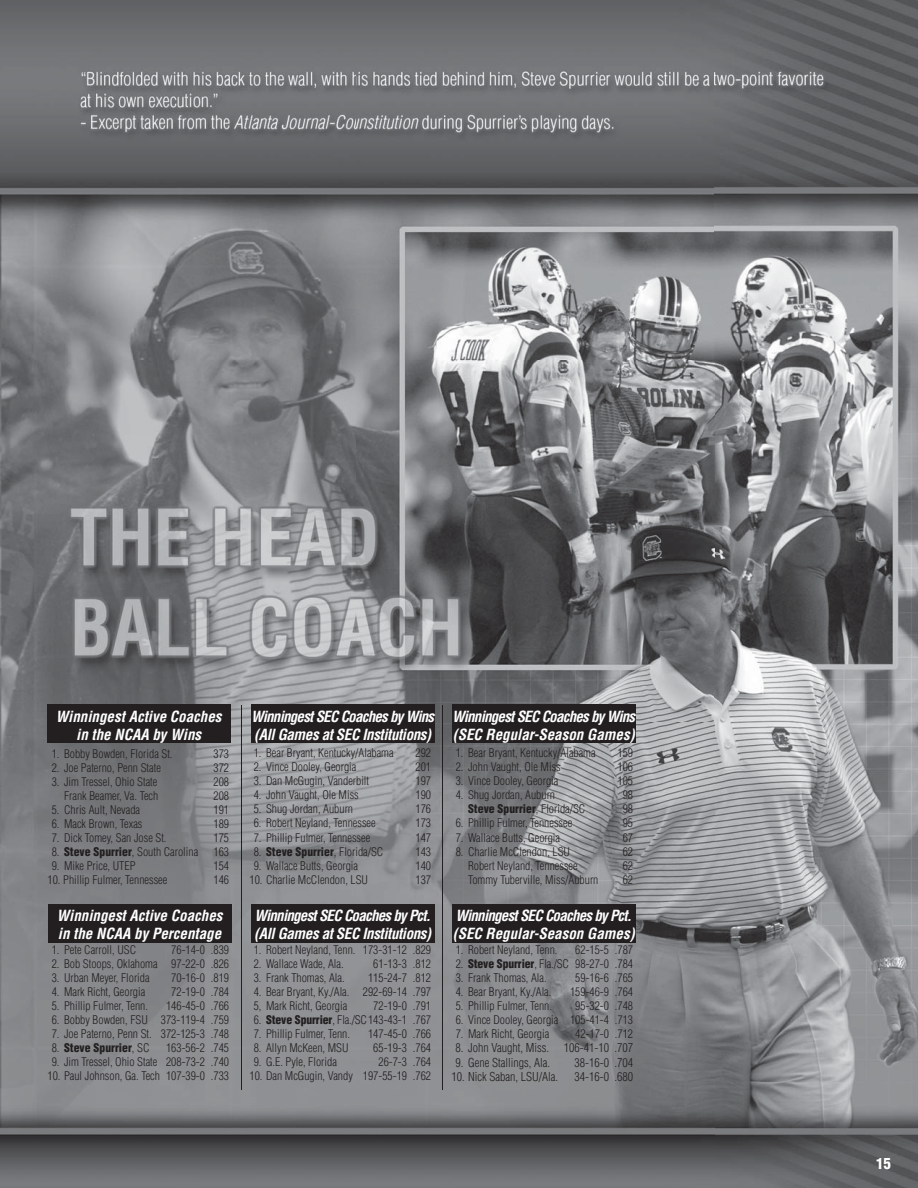
<style>
.page{position:relative;width:918px;height:1188px;background:#fff}
.page>*{position:absolute;margin:0;border:0;box-sizing:border-box;transform-origin:0 0}
.t1{font:italic 700 condensed 15px/18px "Helvetica";letter-spacing:-.05em;color:#fff}
.t2{font:italic 700 condensed 15px/18px "Helvetica";color:#fff}
.t3{font:italic 700 condensed 15px/18px "Helvetica";letter-spacing:-.025em;color:#fff}
.t4{font:900 condensed 15px "Helvetica";color:#fff}
.t5{font:300 condensed 12px "Helvetica";color:#231f20}
.t6{font:300 condensed 11.7px/14.1px "Helvetica";color:#231f20}
.t7{font:900 condensed 11.7px "Helvetica";color:#231f20}
.s1{font-weight:900}
.s2{font-weight:300}
</style>
<div class="page">
<img style="left:0;top:0;width:918px;height:1188px">
<div style="left:48px;top:904px;width:183px;height:38px;background:#231f20"></div>
<div style="left:251px;top:904px;width:184px;height:38px;background:#231f20"></div>
<div style="left:452px;top:904px;width:184px;height:38px;background:#231f20"></div>
<div style="left:47px;top:705px;width:184px;height:38px;background:#231f20"></div>
<div style="left:251px;top:705px;width:184px;height:38px;background:#231f20"></div>
<div style="left:452px;top:705px;width:184px;height:38px;background:#231f20"></div>
<hr style="left:241px;top:705px;width:1px;height:385px;background:#231f20">
<hr style="left:442px;top:705px;width:1px;height:385px;background:#231f20">
<p class="t2" style="left:56px;top:708px;width:167px;text-align:center">Winningest Active Coaches in the NCAA by Wins</p>
<p class="t1" style="left:251px;top:708px;width:185px">Winningest SEC Coaches by Wins (All Games at SEC Institutions)</p>
<p class="t1" style="left:452px;top:708px;width:185px">Winningest SEC Coaches by Wins (SEC Regular-Season Games)</p>
<p class="t6" style="left:52px;top:747px;width:122px">1. Bobby Bowden, Florida St.</p>
<p class="t6" style="left:213px;top:747px;width:17px">373</p>
<p class="t6" style="left:52px;top:761px;width:111px">2. Joe Paterno, Penn State</p>
<p class="t6" style="left:213px;top:761px;width:17px">372</p>
<p class="t6" style="left:52px;top:775px;width:107px">3. Jim Tressel, Ohio State</p>
<p class="t6" style="left:213px;top:775px;width:17px">208</p>
<p class="t6" style="left:64px;top:789px;width:96px">Frank Beamer, Va. Tech</p>
<p class="t6" style="left:213px;top:789px;width:17px">208</p>
<p class="t6" style="left:52px;top:803px;width:90px">5. Chris Ault, Nevada</p>
<p class="t6" style="left:213px;top:803px;width:17px">191</p>
<p class="t6" style="left:52px;top:817px;width:92px">6. Mack Brown, Texas</p>
<p class="t6" style="left:213px;top:817px;width:17px">189</p>
<p class="t6" style="left:52px;top:831px;width:116px">7. Dick Tomey, San Jose St.</p>
<p class="t6" style="left:213px;top:831px;width:17px">175</p>
<p class="t6" style="left:52px;top:845px;width:148px">8. <span class="s1">Steve Spurrier</span>, South Carolina</p>
<p class="t6" style="left:213px;top:845px;width:17px">163</p>
<p class="t6" style="left:52px;top:860px;width:85px">9. Mike Price, UTEP</p>
<p class="t6" style="left:213px;top:860px;width:17px">154</p>
<p class="t6" style="left:48px;top:874px;width:121px">10. Phillip Fulmer, Tennessee</p>
<p class="t6" style="left:213px;top:874px;width:17px">146</p>
<p class="t6" style="left:254px;top:747px;width:141px">1. Bear Bryant, Kentucky/Alabama</p>
<p class="t6" style="left:415px;top:747px;width:17px">292</p>
<p class="t6" style="left:254px;top:761px;width:104px">2. Vince Dooley, Georgia</p>
<p class="t6" style="left:415px;top:761px;width:17px">201</p>
<p class="t6" style="left:254px;top:775px;width:117px">3. Dan McGugin, Vanderbilt</p>
<p class="t6" style="left:415px;top:775px;width:17px">197</p>
<p class="t6" style="left:254px;top:789px;width:106px">4. John Vaught, Ole Miss</p>
<p class="t6" style="left:415px;top:789px;width:17px">190</p>
<p class="t6" style="left:254px;top:803px;width:101px">5. Shug Jordan, Auburn</p>
<p class="t6" style="left:415px;top:803px;width:17px">176</p>
<p class="t6" style="left:254px;top:817px;width:123px">6. Robert Neyland, Tennessee</p>
<p class="t6" style="left:415px;top:817px;width:17px">173</p>
<p class="t6" style="left:254px;top:831px;width:118px">7. Phillip Fulmer, Tennessee</p>
<p class="t6" style="left:415px;top:831px;width:17px">147</p>
<p class="t6" style="left:254px;top:845px;width:131px">8. <span class="s1">Steve Spurrier</span>, Florida/SC</p>
<p class="t6" style="left:415px;top:845px;width:17px">143</p>
<p class="t6" style="left:254px;top:859px;width:106px">9. Wallace Butts, Georgia</p>
<p class="t6" style="left:415px;top:859px;width:17px">140</p>
<p class="t6" style="left:250px;top:873px;width:120px">10. Charlie McClendon, LSU</p>
<p class="t6" style="left:415px;top:873px;width:17px">137</p>
<p class="t6" style="left:456px;top:747px;width:141px">1. Bear Bryant, Kentucky/Alabama</p>
<p class="t6" style="left:617px;top:747px;width:17px">159</p>
<p class="t6" style="left:456px;top:761px;width:106px">2. John Vaught, Ole Miss</p>
<p class="t6" style="left:617px;top:761px;width:17px">106</p>
<p class="t6" style="left:456px;top:775px;width:104px">3. Vince Dooley, Georgia</p>
<p class="t6" style="left:617px;top:775px;width:17px">105</p>
<p class="t6" style="left:456px;top:789px;width:101px">4. Shug Jordan, Auburn</p>
<p class="t6" style="left:623px;top:789px;width:12px">98</p>
<p class="t7" style="left:468px;top:805px;width:119px">Steve Spurrier<span class="s2">, Florida/SC</span></p>
<p class="t6" style="left:623px;top:803px;width:12px">98</p>
<p class="t6" style="left:456px;top:817px;width:118px">6. Phillip Fulmer, Tennessee</p>
<p class="t6" style="left:623px;top:817px;width:12px">95</p>
<p class="t6" style="left:456px;top:831px;width:106px">7. Wallace Butts, Georgia</p>
<p class="t6" style="left:623px;top:831px;width:12px">67</p>
<p class="t6" style="left:456px;top:845px;width:116px">8. Charlie McClendon, LSU</p>
<p class="t6" style="left:623px;top:845px;width:12px">62</p>
<p class="t6" style="left:468px;top:859px;width:111px">Robert Neyland, Tennessee</p>
<p class="t6" style="left:623px;top:859px;width:12px">62</p>
<p class="t6" style="left:468px;top:873px;width:132px">Tommy Tuberville, Miss/Auburn</p>
<p class="t6" style="left:623px;top:873px;width:12px">62</p>
<p class="t2" style="left:57px;top:908px;width:167px">Winningest Active Coaches in the NCAA by Percentage</p>
<p class="t3" style="left:254px;top:908px;width:179px">Winningest SEC Coaches by Pct. (All Games at SEC Institutions)</p>
<p class="t1" style="left:453px;top:908px;width:183px">Winningest SEC Coaches by Pct. (SEC Regular-Season Games)</p>
<p class="t6" style="left:52px;top:944px;width:86px">1. Pete Carroll, USC</p>
<p class="t6" style="left:171px;top:944px;width:59px">76-14-0 .839</p>
<p class="t6" style="left:52px;top:958px;width:179px">2. Bob Stoops, Oklahoma 97-22-0 .826</p>
<p class="t6" style="left:52px;top:972px;width:99px">3. Urban Meyer, Florida</p>
<p class="t6" style="left:171px;top:972px;width:59px">70-16-0 .819</p>
<p class="t6" style="left:52px;top:986px;width:95px">4. Mark Richt, Georgia</p>
<p class="t6" style="left:171px;top:986px;width:59px">72-19-0 .784</p>
<p class="t6" style="left:52px;top:1000px;width:98px">5. Phillip Fulmer, Tenn.</p>
<p class="t6" style="left:166px;top:1000px;width:64px">146-45-0 .766</p>
<p class="t6" style="left:52px;top:1014px;width:179px">6. Bobby Bowden, FSU 373-119-4 .759</p>
<p class="t6" style="left:52px;top:1028px;width:179px">7. Joe Paterno, Penn St. 372-125-3 .748</p>
<p class="t7" style="left:52px;top:1044px;width:99px"><span class="s2">8.</span> Steve Spurrier<span class="s2">, SC</span></p>
<p class="t6" style="left:166px;top:1042px;width:64px">163-56-2 .745</p>
<p class="t6" style="left:52px;top:1056px;width:179px">9. Jim Tressel, Ohio State 208-73-2 .740</p>
<p class="t6" style="left:48px;top:1070px;width:183px">10. Paul Johnson, Ga. Tech 107-39-0 .733</p>
<p class="t6" style="left:254px;top:944px;width:179px">1. Robert Neyland, Tenn. 173-31-12 .829</p>
<p class="t6" style="left:254px;top:958px;width:91px">2. Wallace Wade, Ala.</p>
<p class="t6" style="left:373px;top:958px;width:59px">61-13-3 .812</p>
<p class="t6" style="left:254px;top:972px;width:92px">3. Frank Thomas, Ala.</p>
<p class="t6" style="left:368px;top:972px;width:64px">115-24-7 .812</p>
<p class="t6" style="left:254px;top:986px;width:179px">4. Bear Bryant, Ky./Ala. 292-69-14 .797<br>5, Mark Richt, Georgia</p>
<p class="t6" style="left:373px;top:1000px;width:59px">72-19-0 .791</p>
<p class="t6" style="left:254px;top:1014px;width:179px">6. <span class="s1">Steve Spurrier</span>, Fla./SC 143-43-1 .767</p>
<p class="t6" style="left:254px;top:1028px;width:98px">7. Phillip Fulmer, Tenn.</p>
<p class="t6" style="left:368px;top:1028px;width:64px">147-45-0 .766</p>
<p class="t6" style="left:254px;top:1042px;width:96px">8. Allyn McKeen, MSU</p>
<p class="t6" style="left:373px;top:1042px;width:59px">65-19-3 .764</p>
<p class="t6" style="left:254px;top:1056px;width:85px">9. G.E. Pyle, Florida</p>
<p class="t6" style="left:379px;top:1056px;width:54px">26-7-3 .764</p>
<p class="t6" style="left:250px;top:1070px;width:183px">10. Dan McGugin, Vandy 197-55-19 .762</p>
<p class="t6" style="left:456px;top:944px;width:103px">1. Robert Neyland, Tenn.</p>
<p class="t6" style="left:575px;top:944px;width:59px">62-15-5 .787</p>
<p class="t6" style="left:456px;top:958px;width:179px">2. <span class="s1">Steve Spurrier</span>, Fla./SC 98-27-0 .784</p>
<p class="t6" style="left:456px;top:972px;width:92px">3. Frank Thomas, Ala.</p>
<p class="t6" style="left:575px;top:972px;width:59px">59-16-6 .765</p>
<p class="t6" style="left:456px;top:986px;width:97px">4. Bear Bryant, Ky./Ala.</p>
<p class="t6" style="left:570px;top:986px;width:64px">159-46-9 .764</p>
<p class="t6" style="left:456px;top:1000px;width:98px">5. Phillip Fulmer, Tenn.</p>
<p class="t6" style="left:575px;top:1000px;width:59px">95-32-0 .748</p>
<p class="t6" style="left:456px;top:1014px;width:179px">6. Vince Dooley, Georgia 105-41-4 .713</p>
<p class="t6" style="left:456px;top:1028px;width:95px">7. Mark Richt, Georgia</p>
<p class="t6" style="left:575px;top:1028px;width:59px">42-17-0 .712</p>
<p class="t5" style="left:456px;top:1043px;width:179px">8. John Vaught, Miss. 106-41-10 .707</p>
<p class="t5" style="left:456px;top:1058px;width:96px">9. Gene Stallings, Ala.</p>
<p class="t5" style="left:574px;top:1058px;width:60px">38-16-0 .704</p>
<p class="t5" style="left:452px;top:1072px;width:108px">10. Nick Saban, LSU/Ala.</p>
<p class="t5" style="left:574px;top:1072px;width:60px">34-16-0 .680</p>
<p class="t4" style="left:876px;top:1157px;width:16px">15</p>
</div>
